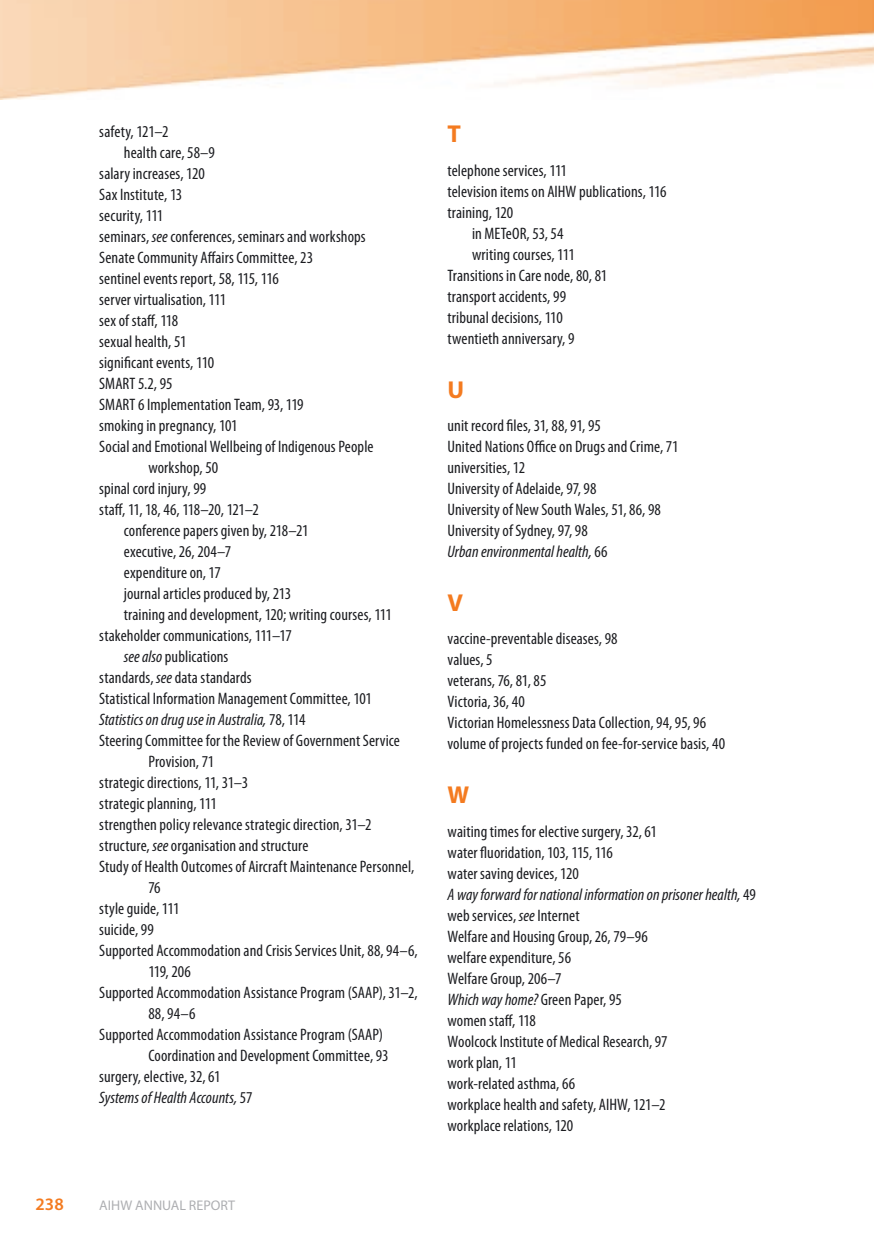
<style>
.page{position:relative;width:874px;height:1241px;background:#fff}
.page>*{position:absolute;margin:0;border:0;box-sizing:border-box;transform-origin:0 0}
.t1{font:700 24.5px "Myriad Pro";color:#f47b20}
.t2{font:600 17.5px "Myriad Pro";color:#f47b20}
.t3{font:condensed 16.62px/21px "Myriad Pro";letter-spacing:.005em;color:#1b1c20}
.t4{font:italic condensed 16.62px "Myriad Pro";color:#1b1c20}
.t5{font:condensed 16.62px "Myriad Pro";letter-spacing:-.02em;color:#1b1c20}
.t6{font:14px "Myriad Pro";color:#aeafb2}
.s1{font-style:italic}
.s2{font-style:normal}
</style>
<div class="page">
<img style="left:0;top:0;width:873px;height:99px">
<p class="t3" style="left:99px;top:120px;width:71px">safety, 121–2</p>
<p class="t3" style="left:124px;top:141px;width:93px">health care, 58–9</p>
<p class="t3" style="left:99px;top:162px;width:107px">salary increases, 120</p>
<p class="t3" style="left:99px;top:183px;width:84px">Sax Institute, 13</p>
<p class="t3" style="left:99px;top:204px;width:65px">security, 111</p>
<p class="t3" style="left:99px;top:225px;width:268px">seminars, <span class="s1">see</span> conferences, seminars and workshops</p>
<p class="t3" style="left:99px;top:246px;width:215px">Senate Community Affairs Committee, 23</p>
<p class="t3" style="left:99px;top:267px;width:181px">sentinel events report, 58, 115, 116</p>
<p class="t3" style="left:99px;top:288px;width:128px">server virtualisation, 111</p>
<p class="t3" style="left:99px;top:309px;width:80px">sex of staff, 118</p>
<p class="t3" style="left:99px;top:330px;width:89px">sexual health, 51</p>
<p class="t3" style="left:99px;top:351px;width:116px">significant events, 110</p>
<p class="t3" style="left:99px;top:372px;width:75px">SMART 5.2, 95</p>
<p class="t3" style="left:99px;top:393px;width:206px">SMART 6 Implementation Team, 93, 119</p>
<p class="t3" style="left:99px;top:414px;width:140px">smoking in pregnancy, 101</p>
<p class="t3" style="left:99px;top:435px;width:276px">Social and Emotional Wellbeing of Indigenous People</p>
<p class="t3" style="left:148px;top:456px;width:71px">workshop, 50</p>
<p class="t3" style="left:99px;top:477px;width:108px">spinal cord injury, 99</p>
<p class="t5" style="left:99px;top:499px;width:161px">staff, 11, 18, 46, 118–20, 121–2</p>
<p class="t3" style="left:124px;top:519px;width:186px">conference papers given by, 218–21</p>
<p class="t3" style="left:124px;top:540px;width:109px">executive, 26, 204–7</p>
<p class="t3" style="left:124px;top:561px;width:98px">expenditure on, 17</p>
<p class="t3" style="left:124px;top:582px;width:169px">journal articles produced by, 213</p>
<p class="t3" style="left:124px;top:603px;width:269px">training and development, 120; writing courses, 111</p>
<p class="t3" style="left:99px;top:624px;width:194px">stakeholder communications, 111–17</p>
<p class="t3" style="left:124px;top:645px;width:106px"><span class="s1">see also</span> publications</p>
<p class="t3" style="left:99px;top:666px;width:154px">standards, <span class="s1">see</span> data standards</p>
<p class="t3" style="left:99px;top:687px;width:274px">Statistical Information Management Committee, 101</p>
<p class="t4" style="left:99px;top:709px;width:208px">Statistics on drug use in Australia, <span class="s2">78, 114</span></p>
<p class="t3" style="left:99px;top:729px;width:302px">Steering Committee for the Review of Government Service</p>
<p class="t3" style="left:148px;top:750px;width:67px">Provision, 71</p>
<p class="t3" style="left:99px;top:771px;width:150px">strategic directions, 11, 31–3</p>
<p class="t3" style="left:99px;top:792px;width:119px">strategic planning, 111</p>
<p class="t3" style="left:99px;top:813px;width:273px">strengthen policy relevance strategic direction, 31–2</p>
<p class="t3" style="left:99px;top:834px;width:210px">structure, <span class="s1">see</span> organisation and structure</p>
<p class="t3" style="left:99px;top:855px;width:316px">Study of Health Outcomes of Aircraft Maintenance Personnel,</p>
<p class="t3" style="left:148px;top:876px;width:14px">76</p>
<p class="t3" style="left:99px;top:897px;width:82px">style guide, 111</p>
<p class="t3" style="left:99px;top:918px;width:56px">suicide, 99</p>
<p class="t3" style="left:99px;top:939px;width:320px">Supported Accommodation and Crisis Services Unit, 88, 94–6,</p>
<p class="t3" style="left:148px;top:960px;width:44px">119, 206</p>
<p class="t3" style="left:99px;top:981px;width:320px">Supported Accommodation Assistance Program (SAAP), 31–2,</p>
<p class="t3" style="left:148px;top:1002px;width:49px">88, 94–6</p>
<p class="t3" style="left:99px;top:1023px;width:285px">Supported Accommodation Assistance Program (SAAP)</p>
<p class="t3" style="left:148px;top:1044px;width:241px">Coordination and Development Committee, 93</p>
<p class="t3" style="left:99px;top:1065px;width:123px">surgery, elective, 32, 61</p>
<p class="t4" style="left:99px;top:1087px;width:155px">Systems of Health Accounts, <span class="s2">57</span></p>
<p class="t2" style="left:36px;top:1192px;width:30px">238</p>
<p class="t6" style="left:99px;top:1196px;width:137px">AIHW ANNUAL REPORT</p>
<h1 class="t1" style="left:447px;top:118px;width:15px">T</h1>
<p class="t3" style="left:447px;top:159px;width:121px">telephone services, 111</p>
<p class="t3" style="left:447px;top:180px;width:220px">television items on AIHW publications, 116</p>
<p class="t3" style="left:447px;top:201px;width:67px">training, 120</p>
<p class="t3" style="left:472px;top:222px;width:93px">in METeOR, 53, 54</p>
<p class="t3" style="left:472px;top:243px;width:104px">writing courses, 111</p>
<p class="t3" style="left:447px;top:264px;width:161px">Transitions in Care node, 80, 81</p>
<p class="t3" style="left:447px;top:285px;width:120px">transport accidents, 99</p>
<p class="t3" style="left:447px;top:306px;width:117px">tribunal decisions, 110</p>
<p class="t3" style="left:447px;top:327px;width:128px">twentieth anniversary, 9</p>
<h1 class="t1" style="left:447px;top:373px;width:18px">U</h1>
<p class="t3" style="left:447px;top:415px;width:232px">unit record files, 31, 88, 91, 95<br>United Nations Office on Drugs and Crime, 71 universities, 12<br>University of Adelaide, 97, 98<br>University of New South Wales, 51, 86, 98<br>University of Sydney, 97, 98<br><span class="s1">Urban environmental health,</span> 66</p>
<h1 class="t1" style="left:447px;top:586px;width:17px">V</h1>
<p class="t3" style="left:447px;top:628px;width:279px">vaccine-preventable diseases, 98<br>values, 5<br>veterans, 76, 81, 85<br>Victoria, 36, 40<br>Victorian Homelessness Data Collection, 94, 95, 96 volume of projects funded on fee-for-service basis, 40</p>
<h1 class="t1" style="left:447px;top:779px;width:23px">W</h1>
<p class="t3" style="left:447px;top:820px;width:310px">waiting times for elective surgery, 32, 61<br>water fluoridation, 103, 115, 116<br>water saving devices, 120<br><span class="s1">A way forward for national information on prisoner health,</span> 49 web services, <span class="s1">see</span> Internet<br>Welfare and Housing Group, 26, 79–96<br>welfare expenditure, 56<br>Welfare Group, 206–7<br><span class="s1">Which way home?</span> Green Paper, 95<br>women staff, 118<br>Woolcock Institute of Medical Research, 97<br>work plan, 11<br>work-related asthma, 66<br>workplace health and safety, AIHW, 121–2<br>workplace relations, 120</p>
</div>
